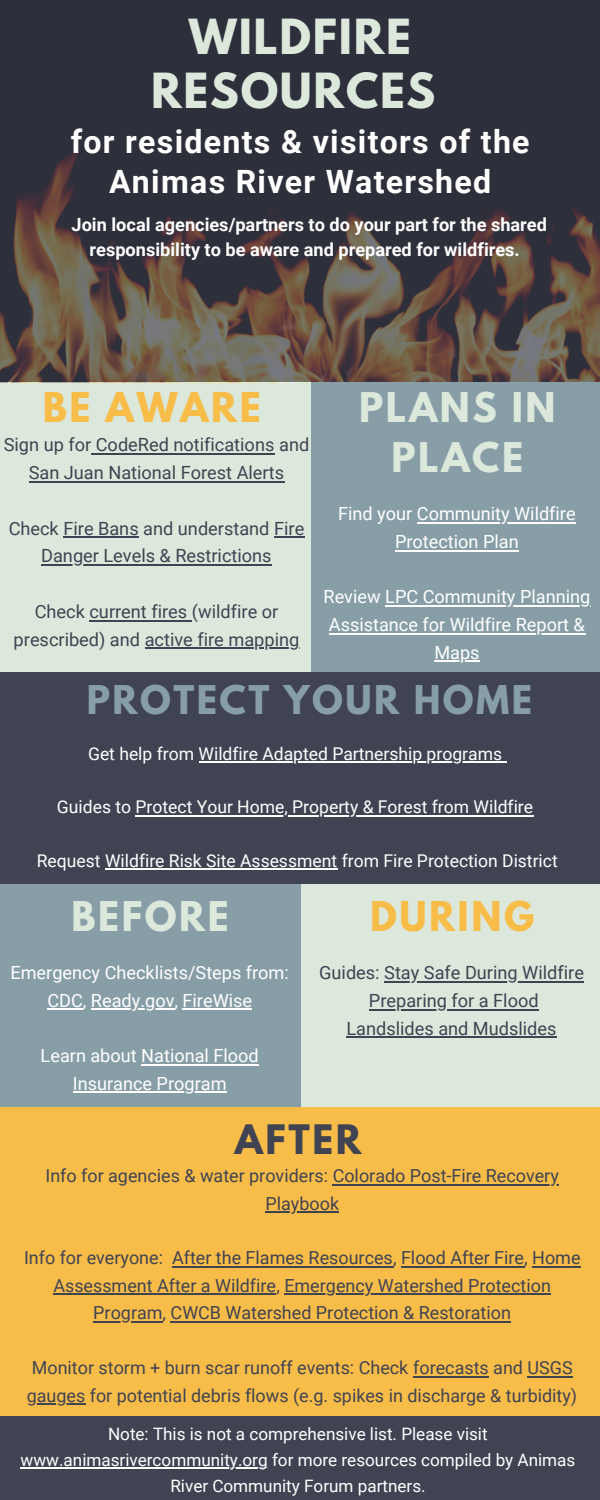
<style>
.page{position:relative;width:600px;height:1500px;background:#404352}
.page>*{position:absolute;margin:0;border:0;box-sizing:border-box;transform-origin:0 0}
.t1{font:700 42.9px/53.9px "League Spartan";letter-spacing:.04em;color:#dce8dc;text-align:center}
.t2{font:700 36.4px "League Spartan";letter-spacing:.07em;color:#f8bd49}
.t3{font:700 36.3px/50.2px "League Spartan";letter-spacing:.07em;color:#dce8dc;text-align:center}
.t4{font:700 36px "League Spartan";letter-spacing:.07em;color:#404352}
.t5{font:700 35.1px "League Spartan";letter-spacing:.07em;color:#879ea6}
.t6{font:700 32.2px/39.5px "Roboto";letter-spacing:.04em;color:#fff;text-align:center}
.t7{font:18.2px/27.8px "Roboto";color:#404352;text-align:center}
.t8{font:700 18.2px/24.8px "Roboto";color:#fff;text-align:center}
.t9{font:18.1px/27.7px "Roboto";color:#fff;text-align:center}
.t10{font:18px/27.5px "Roboto";color:#404352;text-align:center}
.t11{font:17.6px "Roboto";color:#fff}
.t12{font:17.1px/26.3px "Roboto";color:#fff;text-align:center}
</style>
<div class="page">
<div style="left:0;top:383px;width:312px;height:289px;background:#dce8dc"></div>
<div style="left:169px;top:884px;width:431px;height:223px;background:#dce8dc"></div>
<img style="left:0;top:0;width:600px;height:383px">
<div style="left:312px;top:383px;width:288px;height:289px;background:#879ea6"></div>
<div style="left:0;top:884px;width:301px;height:223px;background:#879ea6"></div>
<hr style="left:199px;top:761px;width:303px;height:2px;background:#fff">
<hr style="left:136px;top:815px;width:398px;height:2px;background:#fff">
<hr style="left:105px;top:868px;width:232px;height:2px;background:#fff">
<hr style="left:91px;top:453px;width:184px;height:2px;background:#404352">
<hr style="left:29px;top:481px;width:255px;height:1px;background:#404352">
<hr style="left:63px;top:536px;width:76px;height:2px;background:#404352">
<hr style="left:274px;top:536px;width:30px;height:2px;background:#404352">
<hr style="left:41px;top:564px;width:231px;height:2px;background:#404352">
<hr style="left:89px;top:620px;width:103px;height:1px;background:#404352">
<hr style="left:145px;top:647px;width:154px;height:2px;background:#404352">
<hr style="left:417px;top:522px;width:159px;height:2px;background:#fff">
<hr style="left:395px;top:550px;width:124px;height:1px;background:#fff">
<hr style="left:385px;top:605px;width:205px;height:2px;background:#fff">
<hr style="left:329px;top:633px;width:256px;height:2px;background:#fff">
<hr style="left:434px;top:660px;width:46px;height:2px;background:#fff">
<div style="left:0;top:1107px;width:600px;height:309px;background:#f8bd49"></div>
<hr style="left:333px;top:1184px;width:226px;height:1px;background:#404352">
<hr style="left:265px;top:1211px;width:74px;height:2px;background:#404352">
<hr style="left:172px;top:1266px;width:221px;height:2px;background:#404352">
<hr style="left:401px;top:1266px;width:123px;height:2px;background:#404352">
<hr style="left:532px;top:1266px;width:49px;height:2px;background:#404352">
<hr style="left:53px;top:1294px;width:223px;height:1px;background:#404352">
<hr style="left:284px;top:1294px;width:267px;height:1px;background:#404352">
<hr style="left:93px;top:1321px;width:70px;height:2px;background:#404352">
<hr style="left:171px;top:1321px;width:340px;height:2px;background:#404352">
<hr style="left:413px;top:1376px;width:76px;height:2px;background:#404352">
<hr style="left:528px;top:1376px;width:45px;height:2px;background:#404352">
<hr style="left:27px;top:1403px;width:58px;height:2px;background:#404352">
<hr style="left:47px;top:1008px;width:36px;height:2px;background:#fff">
<hr style="left:91px;top:1008px;width:84px;height:2px;background:#fff">
<svg style="left:183px;top:1008px;width:10px;height:2px"></svg>
<hr style="left:193px;top:1008px;width:59px;height:2px;background:#fff">
<hr style="left:141px;top:1064px;width:118px;height:2px;background:#fff">
<hr style="left:73px;top:1091px;width:154px;height:2px;background:#fff">
<hr style="left:384px;top:981px;width:200px;height:2px;background:#404352">
<hr style="left:369px;top:1009px;width:170px;height:1px;background:#404352">
<hr style="left:346px;top:1036px;width:211px;height:2px;background:#404352">
<hr style="left:21px;top:1468px;width:247px;height:1px;background:#fff">
<p class="t1" style="left:151px;top:15px;width:286px">WILDFIRE<br>RESOURCES</p>
<p class="t6" style="left:71px;top:123px;width:460px">for residents &amp; visitors of the<br>Animas River Watershed</p>
<p class="t8" style="left:72px;top:212px;width:477px">Join local agencies/partners to do your part for the shared responsibility to be aware and prepared for wildfires.</p>
<p class="t2" style="left:43px;top:390px;width:220px">BE AWARE</p>
<p class="t3" style="left:359px;top:387px;width:198px">PLANS IN<br>PLACE</p>
<p class="t9" style="left:338px;top:500px;width:239px">Find your Community Wildfire<br>Protection Plan</p>
<p class="t7" style="left:4px;top:431px;width:307px">Sign up for CodeRed notifications and<br>San Juan National Forest Alerts</p>
<p class="t7" style="left:9px;top:514px;width:297px">Check Fire Bans and understand Fire<br>Danger Levels &amp; Restrictions</p>
<p class="t7" style="left:14px;top:598px;width:287px">Check current fires (wildfire or prescribed) and active fire mapping</p>
<p class="t9" style="left:324px;top:583px;width:268px">Review LPC Community Planning<br>Assistance for Wildfire Report &amp;<br>Maps</p>
<p class="t5" style="left:87px;top:682px;width:447px">PROTECT YOUR HOME</p>
<p class="t11" style="left:88px;top:743px;width:416px">Get help from Wildfire Adapted Partnership programs</p>
<p class="t11" style="left:57px;top:797px;width:478px">Guides to Protect Your Home, Property &amp; Forest from Wildfire</p>
<p class="t11" style="left:37px;top:850px;width:522px">Request Wildfire Risk Site Assessment from Fire Protection District</p>
<p class="t3" style="left:72px;top:896px;width:159px">BEFORE</p>
<p class="t9" style="left:10px;top:959px;width:280px">Emergency Checklists/Steps from:<br>CDC, Ready.gov, FireWise</p>
<p class="t9" style="left:41px;top:1042px;width:220px">Learn about National Flood<br>Insurance Program</p>
<p class="t2" style="left:370px;top:898px;width:166px">DURING</p>
<p class="t7" style="left:319px;top:959px;width:266px">Guides: Stay Safe During Wildfire</p>
<p class="t7" style="left:369px;top:987px;width:171px">Preparing for a Flood</p>
<p class="t7" style="left:346px;top:1015px;width:212px">Landslides and Mudslides</p>
<p class="t4" style="left:235px;top:1121px;width:128px">AFTER</p>
<p class="t10" style="left:46px;top:1162px;width:515px">Info for agencies &amp; water providers: Colorado Post-Fire Recovery<br>Playbook</p>
<p class="t10" style="left:24px;top:1245px;width:558px">Info for everyone: After the Flames Resources, Flood After Fire, Home<br>Assessment After a Wildfire, Emergency Watershed Protection<br>Program, CWCB Watershed Protection &amp; Restoration</p>
<p class="t10" style="left:27px;top:1354px;width:552px;text-align:left">Monitor storm + burn scar runoff events: Check forecasts and USGS gauges for potential debris flows (e.g. spikes in discharge &amp; turbidity)</p>
<p class="t12" style="left:21px;top:1421px;width:556px">Note: This is not a comprehensive list. Please visit www.animasrivercommunity.org for more resources compiled by Animas<br>River Community Forum partners.</p>
</div>
